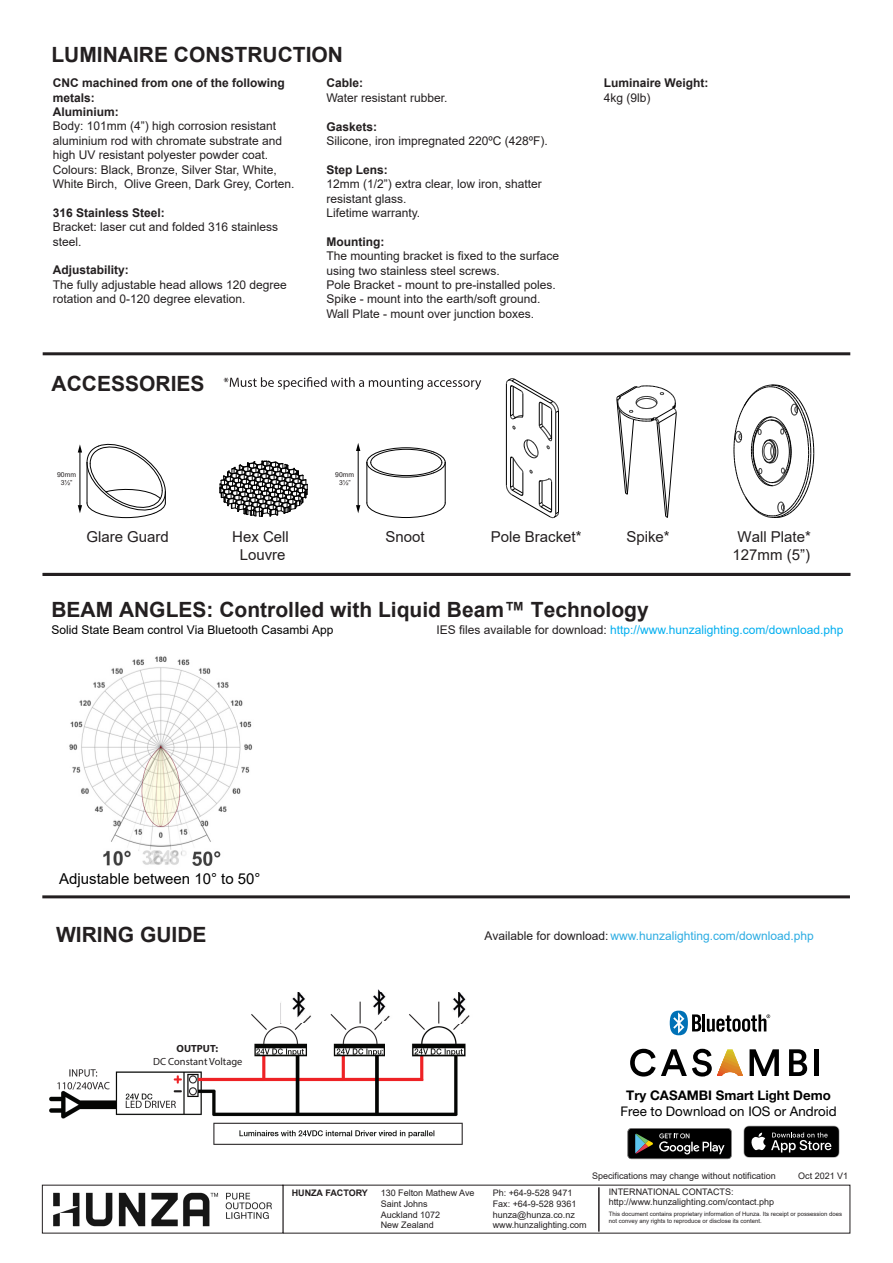
<style>
.page{position:relative;width:893px;height:1263px;background:#fff}
.page>*{position:absolute;margin:0;border:0;box-sizing:border-box;transform-origin:0 0}
.t1{font:700 21px "Arial";color:#231f20}
.t2{font:15px/18px "Arial";color:#231f20;text-align:center}
.t3{font:15px "Arial";color:#000}
.t4{font:13.2px "Helvetica Neue LT Pro";color:#000}
.t5{font:700 13.2px "Helvetica Neue LT Pro";color:#000}
.t6{font:12px/14.4px "Arial";color:#231f20}
.t7{font:700 12px/14.4px "Arial";color:#231f20}
.t8{font:12px "Arial";color:#00aeef}
.t9{font:12px "Arial";color:#2cace2}
.t10{font:12px "Arial";color:#000}
.t11{font:10.35px "Myriad Pro";color:#231f20}
.t12{font:700 10.35px "Myriad Pro";color:#231f20}
.t13{font:9px/10.8px "Arial";color:#231f20}
.t14{font:700 9px "Arial";color:#231f20}
.t15{font:6.9px/8.2px "Arial";color:#231f20;text-align:center}
.t16{font:6px/7.2px "Arial";color:#231f20}
.s1{color:#231f20}
</style>
<div class="page">
<hr style="left:43px;top:352px;width:807px;height:3px;background:#231f20">
<svg style="left:616px;top:386px;width:61px;height:132px"></svg>
<svg style="left:78px;top:443px;width:88px;height:75px"></svg>
<svg style="left:220px;top:461px;width:88px;height:56px"></svg>
<svg style="left:734px;top:385px;width:80px;height:133px"></svg>
<hr style="left:43px;top:573px;width:807px;height:3px;background:#231f20">
<hr style="left:42px;top:895px;width:808px;height:3px;background:#231f20">
<hr style="left:598px;top:1187px;width:2px;height:44px;background:#231f20">
<img style="left:53px;top:1192px;width:219px;height:35px">
<svg style="left:366px;top:502px;width:80px;height:16px"></svg>
<hr style="left:367px;top:462px;width:1px;height:41px;background:#010101">
<hr style="left:445px;top:462px;width:1px;height:41px;background:#010101">
<svg style="left:366px;top:447px;width:80px;height:30px"></svg>
<hr style="left:358px;top:451px;width:1px;height:56px;background:#000">
<svg style="left:356px;top:443px;width:4px;height:8px"></svg>
<svg style="left:356px;top:505px;width:4px;height:8px"></svg>
<svg style="left:506px;top:378px;width:53px;height:140px"></svg>
<svg style="left:224px;top:377px;width:257px;height:13px"></svg>
<svg style="left:743px;top:1126px;width:96px;height:32px;background:#323232"></svg>
<svg style="left:627px;top:1128px;width:105px;height:31px;background:#2a2c2b"></svg>
<svg style="left:630px;top:1049px;width:113px;height:27px"></svg>
<svg style="left:749px;top:1049px;width:30px;height:27px"></svg>
<svg style="left:789px;top:1049px;width:18px;height:27px"></svg>
<div style="left:814px;top:1049px;width:5px;height:27px;background:#000"></div>
<hr style="left:702px;top:1014px;width:3px;height:17px;background:#000">
<svg style="left:707px;top:1014px;width:63px;height:18px"></svg>
<svg style="left:670px;top:1011px;width:31px;height:24px"></svg>
<img style="left:69px;top:656px;width:184px;height:210px">
<img style="left:49px;top:1001px;width:417px;height:144px">
<img style="left:440px;top:992px;width:30px;height:32px">
<img style="left:361px;top:989px;width:38px;height:32px">
<img style="left:280px;top:992px;width:38px;height:31px">
<div style="left:147px;top:1041px;width:101px;height:28px;background:#fff"></div>
<h1 class="t1" style="left:51px;top:40px;width:293px">LUMINAIRE CONSTRUCTION</h1>
<p class="t7" style="left:53px;top:76px;width:234px">CNC machined from one of the following metals:<br>Aluminium:</p>
<p class="t6" style="left:53px;top:119px;width:243px">Body: 101mm (4”) high corrosion resistant aluminium rod with chromate substrate and high UV resistant polyester powder coat.<br>Colours: Black, Bronze, Silver Star, White, White Birch, Olive Green, Dark Grey, Corten.</p>
<p class="t7" style="left:53px;top:206px;width:114px">316 Stainless Steel:</p>
<p class="t6" style="left:53px;top:220px;width:227px">Bracket: laser cut and folded 316 stainless steel.</p>
<p class="t7" style="left:53px;top:263px;width:78px">Adjustability:</p>
<p class="t6" style="left:53px;top:277px;width:236px">The fully adjustable head allows 120 degree rotation and 0-120 degree elevation.</p>
<h1 class="t1" style="left:52px;top:369px;width:154px">ACCESSORIES</h1>
<p class="t7" style="left:326px;top:76px;width:38px">Cable:</p>
<p class="t6" style="left:326px;top:90px;width:122px">Water resistant rubber.</p>
<p class="t7" style="left:326px;top:119px;width:52px">Gaskets:</p>
<p class="t6" style="left:326px;top:134px;width:223px">Silicone, iron impregnated 220ºC (428ºF).</p>
<p class="t7" style="left:326px;top:163px;width:63px">Step Lens:</p>
<p class="t6" style="left:326px;top:177px;width:217px">12mm (1/2”) extra clear, low iron, shatter resistant glass.<br>Lifetime warranty.</p>
<p class="t7" style="left:326px;top:235px;width:59px">Mounting:</p>
<p class="t6" style="left:326px;top:249px;width:234px">The mounting bracket is fixed to the surface using two stainless steel screws.<br>Pole Bracket - mount to pre-installed poles.<br>Spike - mount into the earth/soft ground.<br>Wall Plate - mount over junction boxes.</p>
<p class="t7" style="left:604px;top:76px;width:106px">Luminaire Weight:</p>
<p class="t6" style="left:604px;top:90px;width:48px">4kg (9lb)</p>
<p class="t15" style="left:57px;top:470px;width:20px">90mm<br>3½”</p>
<p class="t2" style="left:86px;top:528px;width:84px">Glare Guard</p>
<p class="t15" style="left:335px;top:470px;width:20px">90mm<br>3½”</p>
<p class="t2" style="left:385px;top:528px;width:41px">Snoot</p>
<p class="t2" style="left:491px;top:528px;width:92px">Pole Bracket*</p>
<p class="t2" style="left:232px;top:528px;width:58px">Hex Cell</p>
<p class="t2" style="left:626px;top:528px;width:45px">Spike*</p>
<p class="t2" style="left:240px;top:546px;width:47px">Louvre</p>
<h1 class="t1" style="left:51px;top:595px;width:599px">BEAM ANGLES: Controlled with Liquid Beam™ Technology</h1>
<p class="t2" style="left:732px;top:528px;width:80px">Wall Plate*<br>127mm (5”)</p>
<p class="t10" style="left:51px;top:621px;width:284px">Solid State Beam control Via Bluetooth Casambi App</p>
<p class="t3" style="left:59px;top:868px;width:203px">Adjustable between 10° to 50°</p>
<h1 class="t1" style="left:56px;top:920px;width:152px">WIRING GUIDE</h1>
<p class="t12" style="left:177px;top:1041px;width:43px">OUTPUT:</p>
<p class="t11" style="left:153px;top:1055px;width:91px">DC Constant Voltage</p>
<p class="t8" style="left:437px;top:621px;width:408px"><span class="s1">IES files available for download:</span> http://www.hunzalighting.com/download.php</p>
<p class="t9" style="left:484px;top:928px;width:331px"><span class="s1">Available for download:</span> www.hunzalighting.com/download.php</p>
<p class="t5" style="left:626px;top:1087px;width:206px">Try CASAMBI Smart Light Demo</p>
<p class="t4" style="left:620px;top:1103px;width:218px">Free to Download on IOS or Android</p>
<p class="t13" style="left:592px;top:1170px;width:185px">Specifications may change without notification</p>
<p class="t13" style="left:798px;top:1170px;width:52px">Oct 2021 V1</p>
<p class="t14" style="left:292px;top:1186px;width:78px">HUNZA FACTORY</p>
<p class="t13" style="left:381px;top:1187px;width:95px">130 Felton Mathew Ave<br>Saint Johns<br>Auckland 1072<br>New Zealand</p>
<p class="t13" style="left:493px;top:1187px;width:96px">Ph: +64-9-528 9471<br>Fax: +64-9-528 9361 hunza@hunza.co.nz www.hunzalighting.com</p>
<p class="t13" style="left:609px;top:1186px;width:167px">INTERNATIONAL CONTACTS: http://www.hunzalighting.com/contact.php</p>
<p class="t16" style="left:609px;top:1210px;width:235px">This document contains proprietary information of Hunza. Its receipt or possession does not convey any rights to reproduce or disclose its content.</p>
</div>
